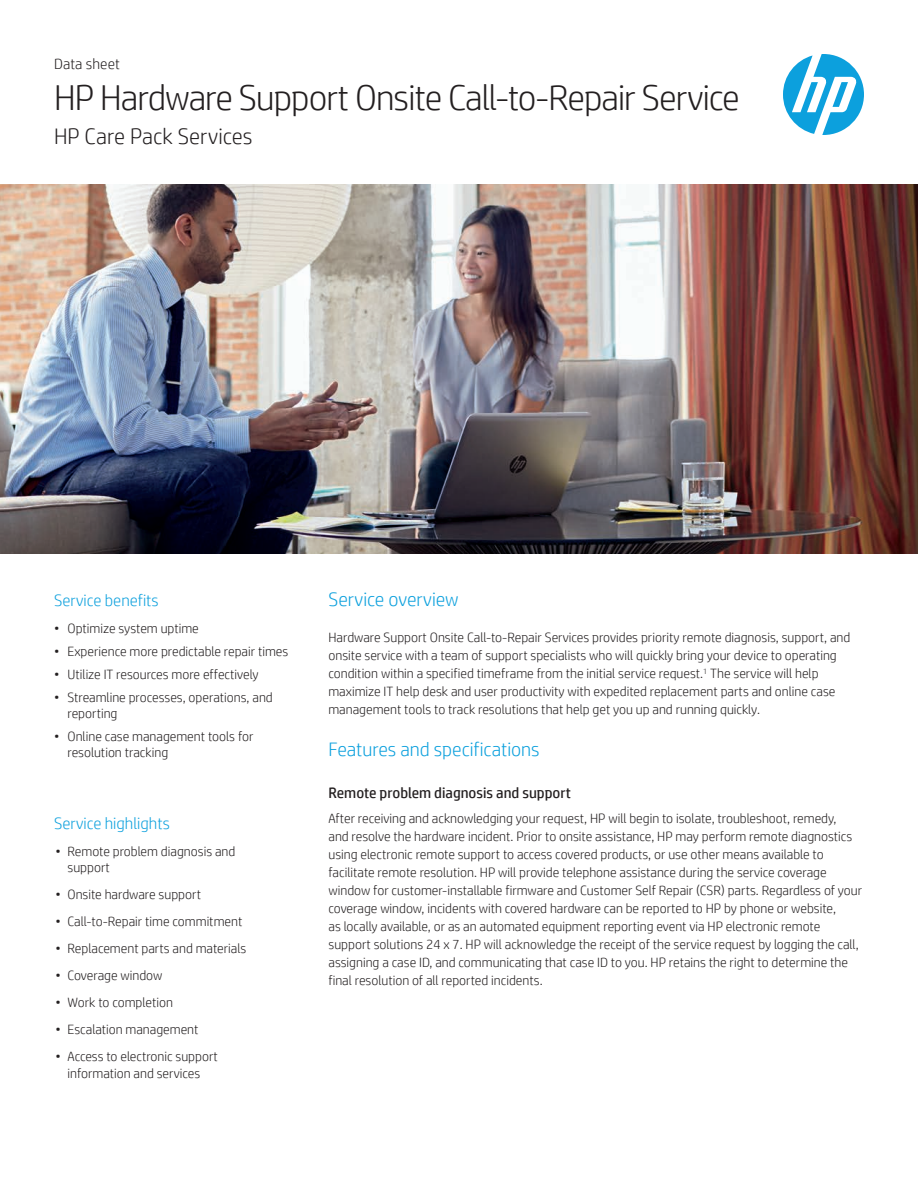
<style>
.page{position:relative;width:918px;height:1188px;background:#fff}
.page>*{position:absolute;margin:0;border:0;box-sizing:border-box;transform-origin:0 0}
.Headline_28_30{font:300 36px "HP Simplified";letter-spacing:-.025em;color:#231f20}
.Document_type_12_14{font:300 22.5px "HP Simplified";color:#231f20}
.Subhead_no_space{font:300 19.5px "HP Simplified";color:#0ca0dd}
.Subhead_no_space-2{font:300 16.5px "HP Simplified";color:#0ca0dd}
.Subhead_no_space-3{font:15px "HP Simplified";color:#231f20}
.Document_type_12_14-2{font:300 15px "HP Simplified";letter-spacing:.01em;color:#231f20}
.Subhead_no_space-4{font:300 13.5px/18px "HP Simplified";color:#231f20}
</style>
<div class="page">
<svg style="left:783px;top:54px;width:81px;height:81px"></svg>
<img style="left:0;top:184px;width:918px;height:370px">
<p class="Document_type_12_14-2" style="left:54px;top:54px;width:67px">Data sheet</p>
<p class="Headline_28_30" style="left:54px;top:74px;width:687px">HP Hardware Support Onsite Call-to-Repair Service</p>
<p class="Document_type_12_14" style="left:54px;top:122px;width:200px">HP Care Pack Services</p>
<p class="Subhead_no_space-2" style="left:54px;top:589px;width:106px">Service benefits</p>
<p class="Subhead_no_space-4" style="left:54px;top:619px;width:146px">• Optimize system uptime</p>
<p class="Subhead_no_space-4" style="left:54px;top:642px;width:236px">• Experience more predictable repair times</p>
<p class="Subhead_no_space-4" style="left:54px;top:665px;width:206px">• Utilize IT resources more effectively</p>
<p class="Subhead_no_space-4" style="left:68px;top:689px;width:207px;line-height:16.2px;text-indent:-14px">• Streamline processes, operations, and reporting</p>
<p class="Subhead_no_space-4" style="left:68px;top:728px;width:188px;line-height:16.2px;text-indent:-14px">• Online case management tools for resolution tracking</p>
<p class="Subhead_no_space-2" style="left:54px;top:813px;width:117px">Service highlights</p>
<p class="Subhead_no_space-4" style="left:68px;top:843px;width:169px;line-height:16.2px;text-indent:-12px">• Remote problem diagnosis and support</p>
<p class="Subhead_no_space-4" style="left:56px;top:885px;width:147px">• Onsite hardware support</p>
<p class="Subhead_no_space-4" style="left:56px;top:912px;width:188px">• Call-to-Repair time commitment</p>
<p class="Subhead_no_space-4" style="left:56px;top:939px;width:192px">• Replacement parts and materials</p>
<p class="Subhead_no_space-4" style="left:56px;top:966px;width:109px">• Coverage window</p>
<p class="Subhead_no_space-4" style="left:56px;top:993px;width:119px">• Work to completion</p>
<p class="Subhead_no_space-4" style="left:56px;top:1020px;width:145px">• Escalation management</p>
<p class="Subhead_no_space-4" style="left:56px;top:1048px;width:164px;line-height:16.2px;text-align:center">• Access to electronic support information and services</p>
<p class="Subhead_no_space" style="left:328px;top:586px;width:132px">Service overview</p>
<p class="Subhead_no_space-4" style="left:328px;top:628px;width:523px">Hardware Support Onsite Call-to-Repair Services provides priority remote diagnosis, support, and onsite service with a team of support specialists who will quickly bring your device to operating condition within a specified timeframe from the initial service request.<sup>1</sup> The service will help maximize IT help desk and user productivity with expedited replacement parts and online case management tools to track resolutions that help get you up and running quickly.</p>
<p class="Subhead_no_space" style="left:328px;top:736px;width:213px">Features and specifications</p>
<p class="Subhead_no_space-3" style="left:328px;top:783px;width:244px">Remote problem diagnosis and support</p>
<p class="Subhead_no_space-4" style="left:328px;top:809px;width:535px">After receiving and acknowledging your request, HP will begin to isolate, troubleshoot, remedy,<br>and resolve the hardware incident. Prior to onsite assistance, HP may perform remote diagnostics using electronic remote support to access covered products, or use other means available to facilitate remote resolution. HP will provide telephone assistance during the service coverage window for customer-installable firmware and Customer Self Repair (CSR) parts. Regardless of your coverage window, incidents with covered hardware can be reported to HP by phone or website,<br>as locally available, or as an automated equipment reporting event via HP electronic remote support solutions 24 x 7. HP will acknowledge the receipt of the service request by logging the call, assigning a case ID, and communicating that case ID to you. HP retains the right to determine the final resolution of all reported incidents.</p>
</div>
